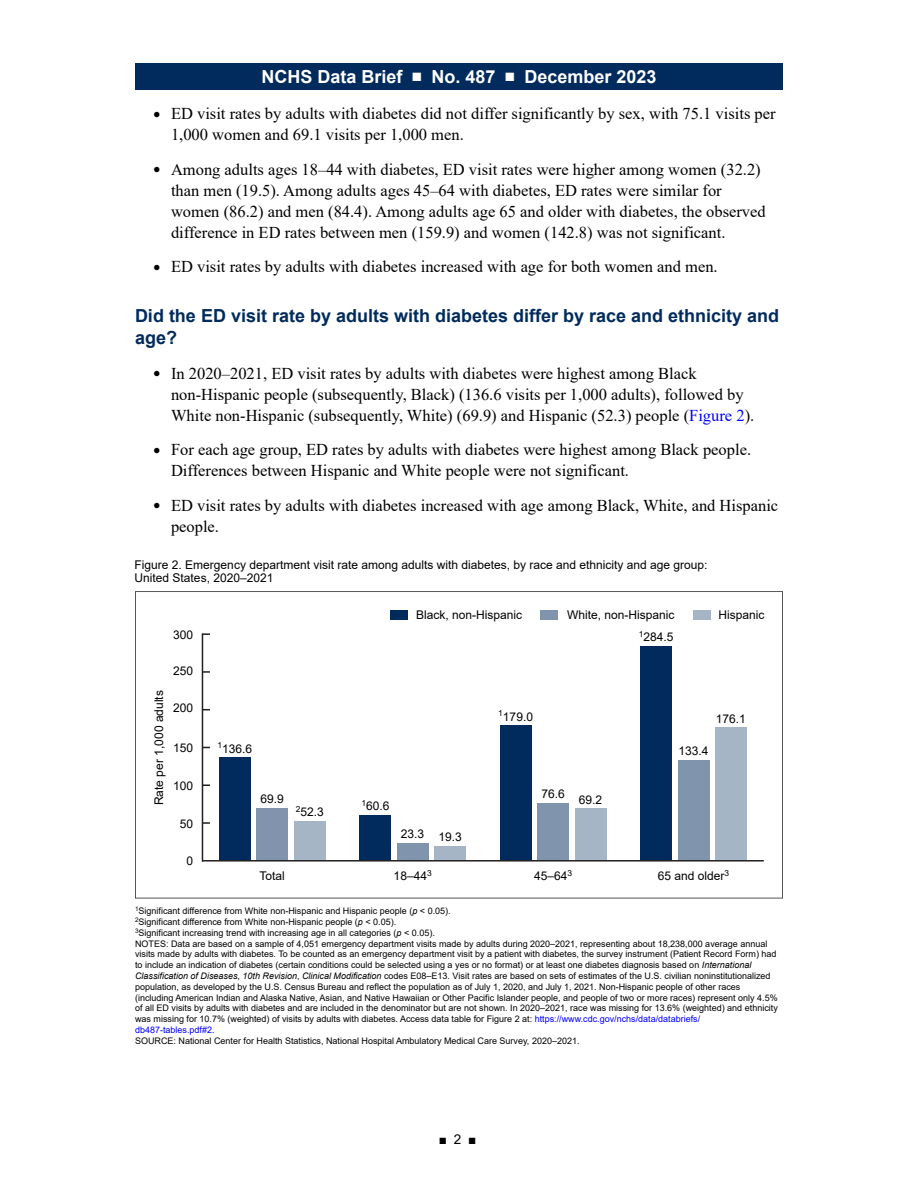
<style>
.page{position:relative;width:918px;height:1188px;background:#fff}
.page>*{position:absolute;margin:0;border:0;box-sizing:border-box;transform-origin:0 0}
.t1{font:700 18px/22.5px "Arial";color:#002b5c}
.t2{font:700 18px "Arial";color:#fff}
.t3{font:16.5px/21px "Times New Roman";color:#000}
.t4{font:13.5px "Arial";color:#000}
.t5{font:12px/13.5px "Arial";color:#000}
.t6{font:9px/10.8px "Arial";color:#000}
.s1{font-size:12.3px}
.s2{color:#00f}
.s3{font-style:italic}
</style>
<div class="page">
<div style="left:135px;top:63px;width:648px;height:27px;background:#002b5c"></div>
<svg style="left:135px;top:591px;width:648px;height:307px"></svg>
<div style="left:390px;top:610px;width:18px;height:9px;background:#002b5c"></div>
<div style="left:540px;top:610px;width:18px;height:9px;background:#8095ad"></div>
<div style="left:693px;top:610px;width:18px;height:9px;background:#a6b5c6"></div>
<hr style="left:202px;top:634px;width:1px;height:227px;background:#231f20">
<svg style="left:203px;top:822px;width:7px;height:2px"></svg>
<svg style="left:203px;top:784px;width:7px;height:2px"></svg>
<svg style="left:203px;top:671px;width:7px;height:2px"></svg>
<svg style="left:202px;top:633px;width:8px;height:2px"></svg>
<div style="left:294px;top:821px;width:32px;height:40px;background:#a6b5c6"></div>
<div style="left:434px;top:846px;width:32px;height:15px;background:#a6b5c6"></div>
<div style="left:575px;top:809px;width:31px;height:52px;background:#a6b5c6"></div>
<div style="left:715px;top:728px;width:32px;height:133px;background:#a6b5c6"></div>
<div style="left:256px;top:808px;width:32px;height:53px;background:#8095ad"></div>
<div style="left:397px;top:843px;width:32px;height:18px;background:#8095ad"></div>
<div style="left:537px;top:803px;width:32px;height:58px;background:#8095ad"></div>
<div style="left:678px;top:760px;width:31px;height:101px;background:#8095ad"></div>
<div style="left:219px;top:758px;width:32px;height:103px;background:#002b5c"></div>
<div style="left:359px;top:815px;width:32px;height:46px;background:#002b5c"></div>
<div style="left:500px;top:726px;width:32px;height:135px;background:#002b5c"></div>
<div style="left:640px;top:646px;width:32px;height:215px;background:#002b5c"></div>
<hr style="left:202px;top:860px;width:562px;height:2px;background:#231f20">
<h1 class="t2" style="left:262px;top:64px;width:396px">NCHS Data Brief ■ No. 487 ■ December 2023</h1>
<p class="t3" style="left:171px;top:103px;width:606px;text-indent:-18px"><span class="s1">●</span> ED visit rates by adults with diabetes did not differ significantly by sex, with 75.1 visits per<br>1,000 women and 69.1 visits per 1,000 men.</p>
<p class="t3" style="left:171px;top:158px;width:596px;text-indent:-18px"><span class="s1">●</span> Among adults ages 18–44 with diabetes, ED visit rates were higher among women (32.2) than men (19.5). Among adults ages 45–64 with diabetes, ED rates were similar for women (86.2) and men (84.4). Among adults age 65 and older with diabetes, the observed difference in ED rates between men (159.9) and women (142.8) was not significant.</p>
<p class="t3" style="left:153px;top:256px;width:566px"><span class="s1">●</span> ED visit rates by adults with diabetes increased with age for both women and men.</p>
<h2 class="t1" style="left:135px;top:305px;width:646px">Did the ED visit rate by adults with diabetes differ by race and ethnicity and age?</h2>
<p class="t3" style="left:171px;top:362px;width:585px;text-indent:-18px"><span class="s1">●</span> In 2020–2021, ED visit rates by adults with diabetes were highest among Black non-Hispanic people (subsequently, Black) (136.6 visits per 1,000 adults), followed by<br>White non-Hispanic (subsequently, White) (69.9) and Hispanic (52.3) people (<span class="s2">Figure 2</span>).</p>
<p class="t3" style="left:171px;top:439px;width:582px;text-indent:-18px"><span class="s1">●</span> For each age group, ED rates by adults with diabetes were highest among Black people.<br>Differences between Hispanic and White people were not significant.</p>
<p class="t3" style="left:171px;top:494px;width:609px;text-indent:-18px"><span class="s1">●</span> ED visit rates by adults with diabetes increased with age among Black, White, and Hispanic people.</p>
<p class="t5" style="left:135px;top:558px;width:574px">Figure 2. Emergency department visit rate among adults with diabetes, by race and ethnicity and age group:<br>United States, 2020–2021</p>
<p class="t5" style="left:416px;top:608px;width:108px">Black, non-Hispanic</p>
<p class="t5" style="left:567px;top:608px;width:109px">White, non-Hispanic</p>
<p class="t5" style="left:719px;top:608px;width:48px">Hispanic</p>
<p class="t5" style="left:173px;top:628px;width:22px">300</p>
<p class="t5" style="left:152px;top:805px;width:116px;rotate:-90deg">Rate per 1,000 adults</p>
<p class="t5" style="left:173px;top:664px;width:22px">250</p>
<p class="t5" style="left:173px;top:701px;width:22px">200</p>
<p class="t5" style="left:173px;top:741px;width:22px">150</p>
<p class="t5" style="left:173px;top:779px;width:22px">100</p>
<p class="t5" style="left:180px;top:817px;width:15px">50</p>
<p class="t5" style="left:187px;top:854px;width:8px">0</p>
<p class="t5" style="left:217px;top:742px;width:36px"><sup>1</sup>136.6</p>
<p class="t5" style="left:260px;top:792px;width:25px">69.9</p>
<p class="t5" style="left:296px;top:805px;width:30px"><sup>2</sup>52.3</p>
<p class="t5" style="left:260px;top:869px;width:27px">Total</p>
<p class="t5" style="left:361px;top:799px;width:30px"><sup>1</sup>60.6</p>
<p class="t5" style="left:401px;top:829px;width:62px">23.3 19.3</p>
<p class="t5" style="left:394px;top:869px;width:40px">18–44<sup>3</sup></p>
<p class="t5" style="left:498px;top:710px;width:36px"><sup>1</sup>179.0</p>
<p class="t5" style="left:542px;top:787px;width:25px">76.6</p>
<p class="t5" style="left:579px;top:793px;width:25px">69.2</p>
<p class="t5" style="left:534px;top:869px;width:40px">45–64<sup>3</sup></p>
<p class="t5" style="left:639px;top:630px;width:36px"><sup>1</sup>284.5</p>
<p class="t5" style="left:716px;top:712px;width:32px">176.1</p>
<p class="t5" style="left:679px;top:744px;width:32px">133.4</p>
<p class="t5" style="left:658px;top:869px;width:73px">65 and older<sup>3</sup></p>
<p class="t6" style="left:135px;top:906px;width:644px"><sup>1</sup>Significant difference from White non-Hispanic and Hispanic people (<span class="s3">p</span> &lt; 0.05).<br><sup>2</sup>Significant difference from White non-Hispanic people (<span class="s3">p</span> &lt; 0.05).<br><sup>3</sup>Significant increasing trend with increasing age in all categories (<span class="s3">p</span> &lt; 0.05).<br>NOTES: Data are based on a sample of 4,051 emergency department visits made by adults during 2020–2021, representing about 18,238,000 average annual visits made by adults with diabetes. To be counted as an emergency department visit by a patient with diabetes, the survey instrument (Patient Record Form) had to include an indication of diabetes (certain conditions could be selected using a yes or no format) or at least one diabetes diagnosis based on <span class="s3">International Classification of Diseases</span>, <span class="s3">10th Revision</span>, <span class="s3">Clinical Modification</span> codes E08–E13. Visit rates are based on sets of estimates of the U.S. civilian noninstitutionalized population, as developed by the U.S. Census Bureau and reflect the population as of July 1, 2020, and July 1, 2021. Non-Hispanic people of other races (including American Indian and Alaska Native, Asian, and Native Hawaiian or Other Pacific Islander people, and people of two or more races) represent only 4.5% of all ED visits by adults with diabetes and are included in the denominator but are not shown. In 2020–2021, race was missing for 13.6% (weighted) and ethnicity was missing for 10.7% (weighted) of visits by adults with diabetes. Access data table for Figure 2 at: <span class="s2">https://www.cdc.gov/nchs/data/databriefs/ db487-tables.pdf#2</span>.<br>SOURCE: National Center for Health Statistics, National Hospital Ambulatory Medical Care Survey, 2020–2021.</p>
<h3 class="t4" style="left:439px;top:1130px;width:39px">■ 2 ■</h3>
</div>
